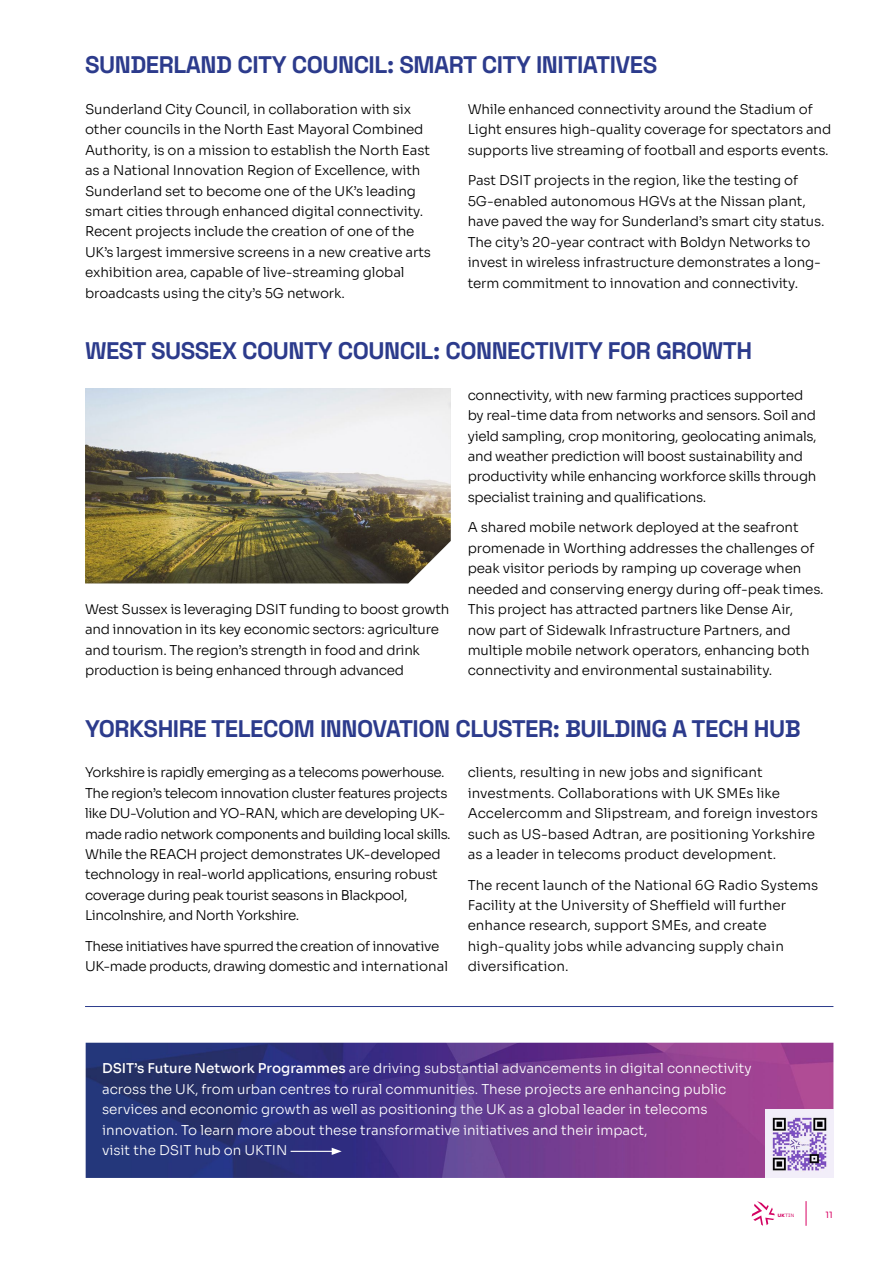
<style>
.page{position:relative;width:893px;height:1263px;background:#fff}
.page>*{position:absolute;margin:0;border:0;box-sizing:border-box;transform-origin:0 0}
.t1{font:700 24px "Space Grotesk";letter-spacing:-.02em;color:#2c3b8c}
.t2{font:300 13.5px/20.4px "Sora";letter-spacing:-.01em;color:#000}
.t3{font:300 13.5px/20.4px "Sora";letter-spacing:-.03em;color:#000}
.t4{font:300 13.5px/20.4px "Sora";color:#fff}
.t5{font:8.7px "Sora";color:#d80263}
.t6{font:4.65px "PP Neue Machina Inktrap";color:#d30362}
.s1{font-weight:500}
.s2{font-family:"PP Neue Machina";font-weight:800}
</style>
<div class="page">
<svg style="left:752px;top:1201px;width:23px;height:25px"></svg>
<svg style="left:806px;top:1201px;width:1px;height:25px"></svg>
<img style="left:86px;top:1043px;width:747px;height:135px">
<hr style="left:291px;top:1151px;width:43px;height:1px;background:#fff">
<svg style="left:332px;top:1148px;width:10px;height:7px"></svg>
<div style="left:765px;top:1110px;width:68px;height:68px;background:#f2eef9"></div>
<img style="left:772px;top:1116px;width:55px;height:55px">
<hr style="left:85px;top:1006px;width:748px;height:1px;background:#2c3b8c">
<img style="left:85px;top:388px;width:366px;height:195px">
<h1 class="t1" style="left:85px;top:47px;width:574px">SUNDERLAND CITY COUNCIL: SMART CITY INITIATIVES</h1>
<p class="t2" style="left:85px;top:98px;width:348px">Sunderland City Council, in collaboration with six other councils in the North East Mayoral Combined Authority, is on a mission to establish the North East as a National Innovation Region of Excellence, with Sunderland set to become one of the UK’s leading smart cities through enhanced digital connectivity.<br>Recent projects include the creation of one of the UK’s largest immersive screens in a new creative arts exhibition area, capable of live-streaming global broadcasts using the city’s 5G network.</p>
<p class="t2" style="left:468px;top:98px;width:365px">While enhanced connectivity around the Stadium of<br>Light ensures high-quality coverage for spectators and supports live streaming of football and esports events.</p>
<p class="t2" style="left:468px;top:169px;width:358px">Past DSIT projects in the region, like the testing of 5G-enabled autonomous HGVs at the Nissan plant, have paved the way for Sunderland’s smart city status.<br>The city’s 20-year contract with Boldyn Networks to invest in wireless infrastructure demonstrates a long&shy;term commitment to innovation and connectivity.</p>
<h1 class="t1" style="left:85px;top:333px;width:669px">WEST SUSSEX COUNTY COUNCIL: CONNECTIVITY FOR GROWTH</h1>
<p class="t2" style="left:85px;top:598px;width:366px">West Sussex is leveraging DSIT funding to boost growth and innovation in its key economic sectors: agriculture and tourism. The region’s strength in food and drink production is being enhanced through advanced</p>
<p class="t2" style="left:468px;top:383px;width:350px">connectivity, with new farming practices supported by real-time data from networks and sensors. Soil and yield sampling, crop monitoring, geolocating animals, and weather prediction will boost sustainability and productivity while enhancing workforce skills through specialist training and qualifications.</p>
<p class="t2" style="left:468px;top:516px;width:357px">A shared mobile network deployed at the seafront promenade in Worthing addresses the challenges of peak visitor periods by ramping up coverage when needed and conserving energy during off-peak times.<br>This project has attracted partners like Dense Air, now part of Sidewalk Infrastructure Partners, and multiple mobile network operators, enhancing both connectivity and environmental sustainability.</p>
<h1 class="t1" style="left:85px;top:710px;width:717px">YORKSHIRE TELECOM INNOVATION CLUSTER: BUILDING A TECH HUB</h1>
<p class="t3" style="left:85px;top:761px;width:367px">Yorkshire is rapidly emerging as a telecoms powerhouse.<br>The region’s telecom innovation cluster features projects like DU-Volution and YO-RAN, which are developing UK&shy;made radio network components and building local skills.<br>While the REACH project demonstrates UK-developed technology in real-world applications, ensuring robust coverage during peak tourist seasons in Blackpool, Lincolnshire, and North Yorkshire.</p>
<p class="t3" style="left:85px;top:935px;width:365px">These initiatives have spurred the creation of innovative<br>UK-made products, drawing domestic and international</p>
<p class="t2" style="left:468px;top:761px;width:352px">clients, resulting in new jobs and significant investments. Collaborations with UK SMEs like Accelercomm and Slipstream, and foreign investors such as US-based Adtran, are positioning Yorkshire as a leader in telecoms product development.</p>
<p class="t2" style="left:468px;top:873px;width:352px">The recent launch of the National 6G Radio Systems Facility at the University of Sheffield will further enhance research, support SMEs, and create high-quality jobs while advancing supply chain diversification.</p>
<p class="t4" style="left:102px;top:1057px;width:651px"><span class="s1">DSIT’s Future Network Programmes</span> are driving substantial advancements in digital connectivity across the UK, from urban centres to rural communities. These projects are enhancing public services and economic growth as well as positioning the UK as a global leader in telecoms innovation. To learn more about these transformative initiatives and their impact,<br>visit the DSIT hub on UKTIN</p>
<p class="t6" style="left:778px;top:1212px;width:18px"><span class="s2">UK</span>TIN</p>
<p class="t5" style="left:825px;top:1207px;width:9px">11</p>
</div>
